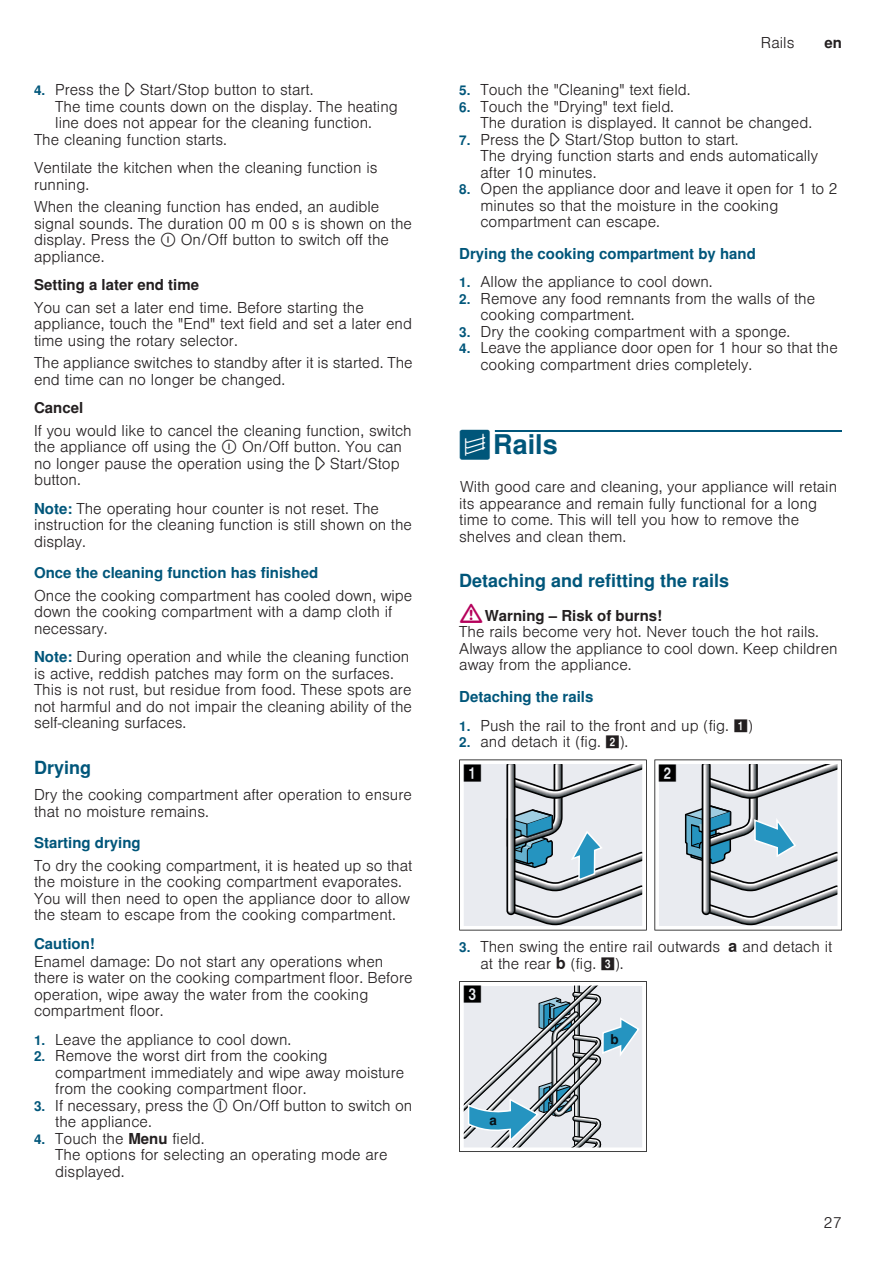
<style>
.page{position:relative;width:893px;height:1263px;background:#fff}
.page>*{position:absolute;margin:0;border:0;box-sizing:border-box;transform-origin:0 0}
.t1{font:700 27px "Nimbus San L";color:#00567a}
.t2{font:700 18px "Nimbus San L";color:#00567a}
.t3{font:300 15px/16.5px "Nimbus San L";color:#231f20}
.t4{font:700 15px "Nimbus San L";color:#00567a}
.t5{font:700 15px "Nimbus San L";color:#231f20}
.s1{font-weight:700;font-size:13.5px;color:#00567a}
.s2{font-family:"BSH Symb PH1";font-weight:400}
.s3{font-family:"BSH Symb Gaggenau";font-weight:400}
.s4{font-weight:700;color:#00567a}
.s5{font-family:"BSH Symb All";font-weight:400}
.s6{font-weight:700}
.s7{font-family:"BSH Symb PG2";font-weight:400}
.s8{font-family:"BSH Symb All";font-weight:400;font-size:21px;color:#b5015b}
.s9{font-family:"BSH Symb PK";font-weight:400;font-size:13.5px}
.s10{font-family:"BSH Symb PH6";font-weight:400}
</style>
<div class="page">
<div style="left:495px;top:430px;width:347px;height:2px;border:1px solid #00567a"></div>
<svg style="left:459px;top:759px;width:383px;height:171px;background:#c6ced3"></svg>
<svg style="left:459px;top:981px;width:188px;height:171px;background:#bfc8cf"></svg>
<p class="t3" style="left:34px;top:82px;width:281px"><span class="s1">4.</span> Press the <span class="s2">l</span> Start/Stop button to start.</p>
<p class="t3" style="left:55px;top:98px;width:344px">The time counts down on the display. The heating</p>
<p class="t3" style="left:55px;top:115px;width:318px">line does not appear for the cleaning function.</p>
<p class="t3" style="left:34px;top:131px;width:194px">The cleaning function starts.</p>
<p class="t3" style="left:34px;top:160px;width:345px">Ventilate the kitchen when the cleaning function is running.</p>
<p class="t3" style="left:34px;top:199px;width:380px">When the cleaning function has ended, an audible signal sounds. The duration 00 m 00 s is shown on the display. Press the <span class="s3">ÿ</span> On/Off button to switch off the appliance.</p>
<p class="t5" style="left:34px;top:276px;width:167px">Setting a later end time</p>
<p class="t3" style="left:34px;top:299px;width:379px">You can set a later end time. Before starting the appliance, touch the "End" text field and set a later end time using the rotary selector.</p>
<p class="t3" style="left:34px;top:355px;width:380px">The appliance switches to standby after it is started. The end time can no longer be changed.</p>
<p class="t5" style="left:34px;top:399px;width:51px">Cancel</p>
<p class="t3" style="left:34px;top:422px;width:379px">If you would like to cancel the cleaning function, switch the appliance off using the <span class="s3">ÿ</span> On/Off button. You can no longer pause the operation using the <span class="s2">l</span> Start/Stop button.</p>
<p class="t3" style="left:34px;top:500px;width:380px"><span class="s4">Note:</span> The operating hour counter is not reset. The instruction for the cleaning function is still shown on the display.</p>
<p class="t4" style="left:34px;top:564px;width:286px">Once the cleaning function has finished</p>
<p class="t3" style="left:34px;top:587px;width:380px">Once the cooking compartment has cooled down, wipe down the cooking compartment with a damp cloth if necessary.</p>
<p class="t3" style="left:34px;top:649px;width:380px"><span class="s4">Note:</span> During operation and while the cleaning function is active, reddish patches may form on the surfaces.<br>This is not rust, but residue from food. These spots are not harmful and do not impair the cleaning ability of the self-cleaning surfaces.</p>
<p class="t2" style="left:34px;top:756px;width:59px">Drying</p>
<p class="t3" style="left:34px;top:787px;width:379px">Dry the cooking compartment after operation to ensure that no moisture remains.</p>
<p class="t4" style="left:34px;top:834px;width:108px">Starting drying</p>
<p class="t3" style="left:34px;top:857px;width:380px">To dry the cooking compartment, it is heated up so that the moisture in the cooking compartment evaporates.<br>You will then need to open the appliance door to allow the steam to escape from the cooking compartment.</p>
<p class="t4" style="left:34px;top:934px;width:62px">Caution!</p>
<p class="t3" style="left:34px;top:953px;width:380px">Enamel damage: Do not start any operations when there is water on the cooking compartment floor. Before operation, wipe away the water from the cooking compartment floor.</p>
<p class="t3" style="left:34px;top:1031px;width:259px"><span class="s1">1.</span> Leave the appliance to cool down.</p>
<p class="t3" style="left:55px;top:1048px;width:351px;text-indent:-21px"><span class="s1">2.</span> Remove the worst dirt from the cooking compartment immediately and wipe away moisture from the cooking compartment floor.</p>
<p class="t3" style="left:55px;top:1097px;width:359px;text-indent:-21px"><span class="s1">3.</span> If necessary, press the <span class="s5">#</span> On/Off button to switch on the appliance.</p>
<p class="t3" style="left:55px;top:1130px;width:334px;text-indent:-21px"><span class="s1">4.</span> Touch the <span class="s6">Menu</span> field.<br>The options for selecting an operating mode are displayed.</p>
<p class="t3" style="left:761px;top:35px;width:35px">Rails</p>
<p class="t5" style="left:824px;top:34px;width:19px">en</p>
<p class="t3" style="left:459px;top:82px;width:233px"><span class="s1">5.</span> Touch the "Cleaning" text field.</p>
<p class="t3" style="left:480px;top:98px;width:333px;text-indent:-21px"><span class="s1">6.</span> Touch the "Drying" text field.<br>The duration is displayed. It cannot be changed.</p>
<p class="t3" style="left:480px;top:131px;width:339px;text-indent:-21px"><span class="s1">7.</span> Press the <span class="s2">l</span> Start/Stop button to start.<br>The drying function starts and ends automatically after 10 minutes.</p>
<p class="t3" style="left:480px;top:181px;width:359px;text-indent:-21px"><span class="s1">8.</span> Open the appliance door and leave it open for 1 to 2 minutes so that the moisture in the cooking compartment can escape.</p>
<p class="t4" style="left:459px;top:244px;width:298px">Drying the cooking compartment by hand</p>
<p class="t3" style="left:459px;top:274px;width:255px"><span class="s1">1.</span> Allow the appliance to cool down.</p>
<p class="t3" style="left:480px;top:290px;width:336px;text-indent:-21px"><span class="s1">2.</span> Remove any food remnants from the walls of the cooking compartment.</p>
<p class="t3" style="left:459px;top:323px;width:333px"><span class="s1">3.</span> Dry the cooking compartment with a sponge.</p>
<p class="t3" style="left:480px;top:340px;width:359px;text-indent:-21px"><span class="s1">4.</span> Leave the appliance door open for 1 hour so that the cooking compartment dries completely.</p>
<h1 class="t1" style="left:459px;top:429px;width:100px"><span class="s7">p</span>Rails</h1>
<p class="t3" style="left:459px;top:479px;width:379px">With good care and cleaning, your appliance will retain its appearance and remain fully functional for a long time to come. This will tell you how to remove the shelves and clean them.</p>
<p class="t2" style="left:459px;top:570px;width:272px">Detaching and refitting the rails</p>
<p class="t3" style="left:459px;top:608px;width:380px"><span class="s8">:</span><span class="s6">Warning – Risk of burns!<br></span>The rails become very hot. Never touch the hot rails.<br>Always allow the appliance to cool down. Keep children away from the appliance.</p>
<p class="t4" style="left:459px;top:688px;width:136px">Detaching the rails</p>
<p class="t3" style="left:459px;top:717px;width:295px"><span class="s1">1.</span> Push the rail to the front and up (fig. <span class="s9">!</span>)</p>
<p class="t3" style="left:459px;top:734px;width:171px"><span class="s1">2.</span> and detach it (fig. <span class="s9">"</span>).</p>
<p class="t3" style="left:480px;top:939px;width:353px;text-indent:-21px"><span class="s1">3.</span> Then swing the entire rail outwards <span class="s10">‚</span> and detach it at the rear <span class="s10">ƒ</span> (fig. <span class="s9">#</span>).</p>
<p class="t3" style="left:824px;top:1215px;width:20px">27</p>
</div>
